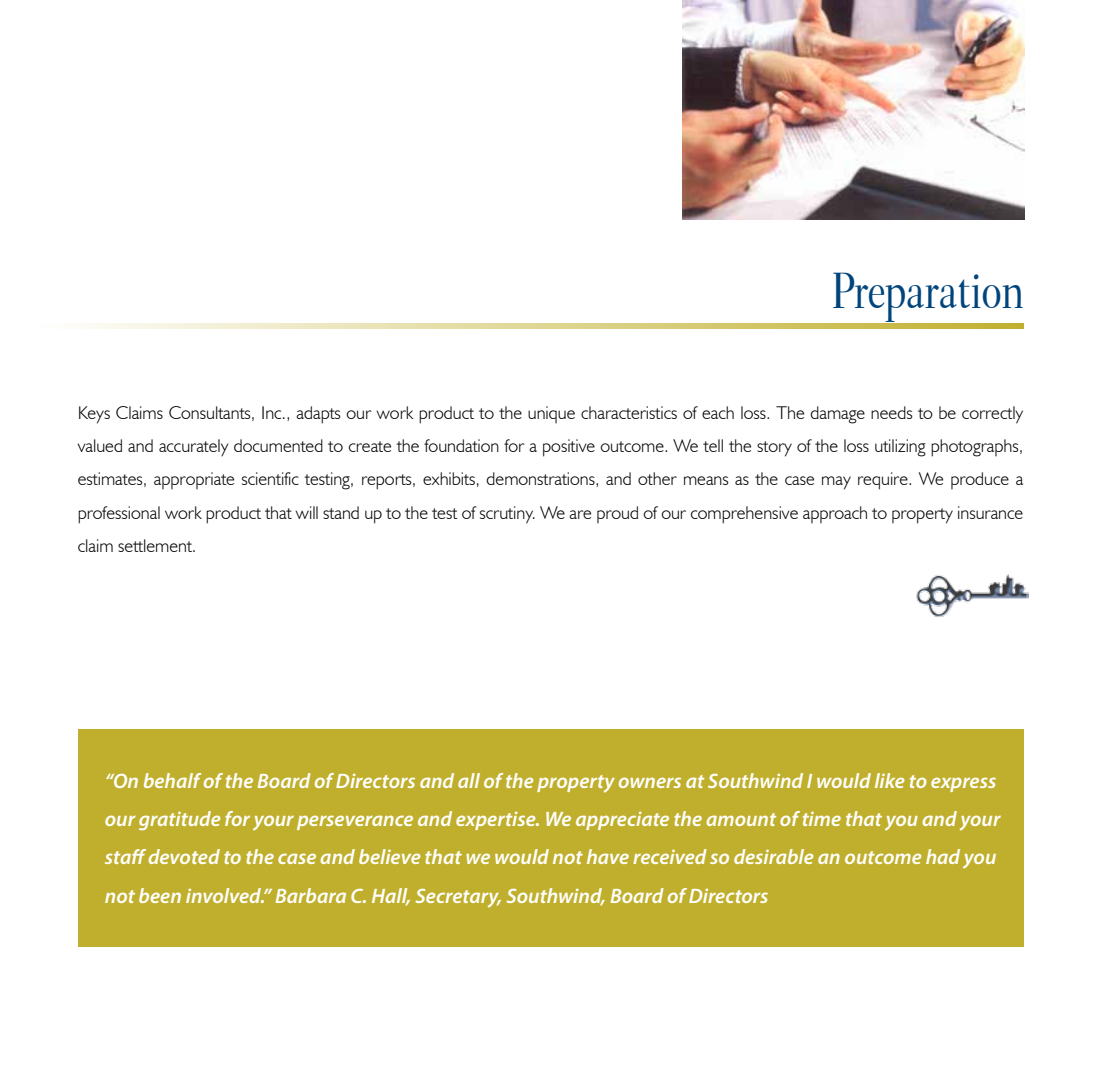
<style>
.page{position:relative;width:1119px;height:1071px;background:#fff}
.page>*{position:absolute;margin:0;border:0;box-sizing:border-box;transform-origin:0 0}
.t1{font:52.5px "Transitional 551 BT Medium B";color:#00447c;scale:.8 1}
.t2{font:italic 600 21px/38.5px "Myriad Pro";color:#fff}
.t3{font:300 18.38px/33.2px "Humanist 521 BT";color:#000;text-align:justify}
</style>
<div class="page">
<div style="left:78px;top:730px;width:945px;height:217px;background:#c0af2c"></div>
<img style="left:682px;top:0;width:342px;height:220px">
<img style="left:916px;top:574px;width:111px;height:43px">
<svg style="left:83px;top:324px;width:940px;height:4px"></svg>
<h1 class="t1" style="left:831px;top:258px;width:243px">Preparation</h1>
<p class="t3" style="left:78px;top:396px;width:946px">Keys Claims Consultants, Inc., adapts our work product to the unique characteristics of each loss. The damage needs to be correctly valued and accurately documented to create the foundation for a positive outcome. We tell the story of the loss utilizing photographs, estimates, appropriate scientific testing, reports, exhibits, demonstrations, and other means as the case may require. We produce a professional work product that will stand up to the test of scrutiny. We are proud of our comprehensive approach to property insurance claim settlement.</p>
<p class="t2" style="left:105px;top:761px;width:896px">“On behalf of the Board of Directors and all of the property owners at Southwind I would like to express our gratitude for your perseverance and expertise. We appreciate the amount of time that you and your staff devoted to the case and believe that we would not have received so desirable an outcome had you not been involved.” Barbara C. Hall, Secretary, Southwind, Board of Directors</p>
</div>
